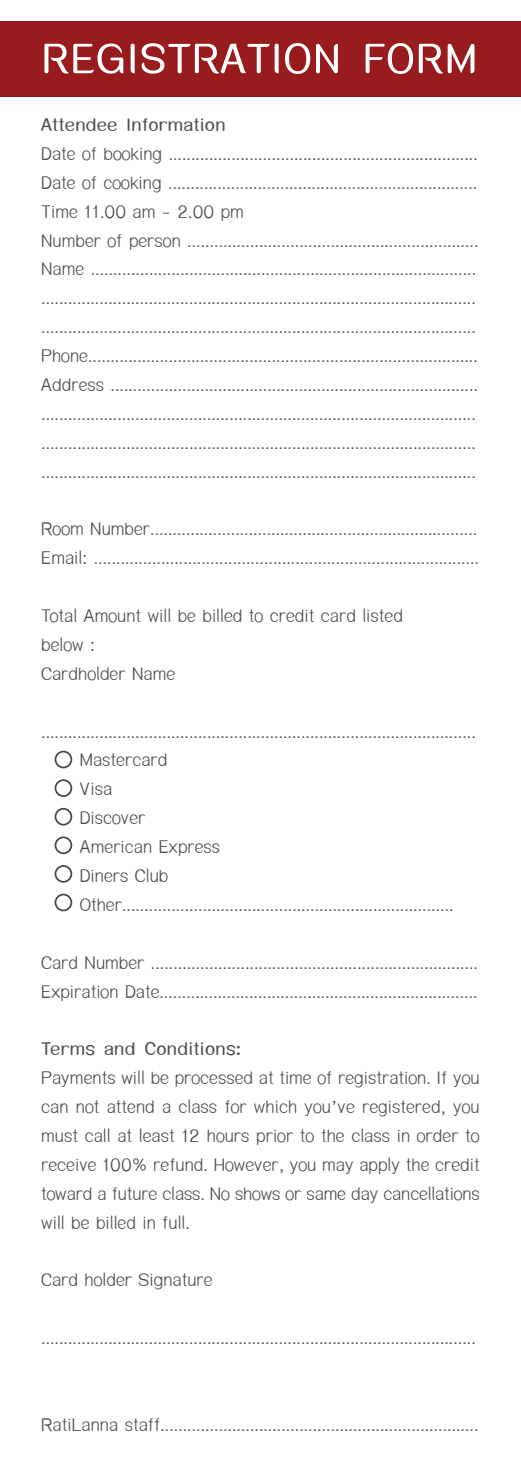
<style>
.page{position:relative;width:521px;height:1474px;background:#fff}
.page>*{position:absolute;margin:0;border:0;box-sizing:border-box;transform-origin:0 0}
.t1{font:700 64.75px "Himmaparnt";letter-spacing:.01em;color:#fff}
.t2{font:28px/28.9px "Himmaparnt";color:#4d4e50}
.t3{font:700 28px "Himmaparnt";color:#4d4e50}
</style>
<div class="page">
<div style="left:55px;top:865px;width:17px;height:17px;border:2px solid #474749;border-radius:50%"></div>
<div style="left:55px;top:836px;width:17px;height:18px;border:2px solid #474749;border-radius:50%"></div>
<div style="left:55px;top:750px;width:17px;height:18px;border:2px solid #474749;border-radius:50%"></div>
<div style="left:55px;top:779px;width:17px;height:18px;border:2px solid #474749;border-radius:50%"></div>
<div style="left:55px;top:807px;width:17px;height:18px;border:2px solid #474749;border-radius:50%"></div>
<div style="left:55px;top:893px;width:17px;height:18px;border:2px solid #474749;border-radius:50%"></div>
<div style="left:0;top:22px;width:521px;height:75px;background:#981b1e"></div>
<h1 class="t1" style="left:41px;top:21px;width:438px">REGISTRATION FORM</h1>
<p class="t3" style="left:41px;top:108px;width:186px">Attendee Information</p>
<p class="t2" style="left:41px;top:138px;width:439px">Date of booking .....................................................................<br>Date of cooking .....................................................................<br>Time 11.00 am - 2.00 pm<br>Number of person .................................................................<br>Name ...................................................................................... ................................................................................................. .................................................................................................<br>Phone.......................................................................................<br>Address .................................................................................. ................................................................................................. ................................................................................................. .................................................................................................</p>
<p class="t2" style="left:41px;top:514px;width:439px">Room Number.........................................................................<br>Email: ......................................................................................</p>
<p class="t2" style="left:41px;top:600px;width:363px">Total Amount will be billed to credit card listed below :<br>Cardholder Name</p>
<p class="t2" style="left:80px;top:716px;width:397px;text-indent:-39px">.................................................................................................<br>Mastercard<br>Visa<br>Discover<br>American Express<br>Diners Club Other..........................................................................</p>
<p class="t2" style="left:41px;top:947px;width:438px">Card Number .........................................................................<br>Expiration Date.......................................................................</p>
<p class="t3" style="left:41px;top:1032px;width:201px">Terms and Conditions:</p>
<p class="t2" style="left:41px;top:1062px;width:440px;text-align:justify">Payments will be processed at time of registration. If you can not attend a class for which you’ve registered, you must call at least 12 hours prior to the class in order to receive 100% refund. However, you may apply the credit toward a future class. No shows or same day cancellations will be billed in full.</p>
<p class="t2" style="left:41px;top:1250px;width:436px;line-height:57.8px">Card holder Signature .................................................................................................</p>
<p class="t2" style="left:41px;top:1409px;width:439px">RatiLanna staff.......................................................................</p>
</div>
